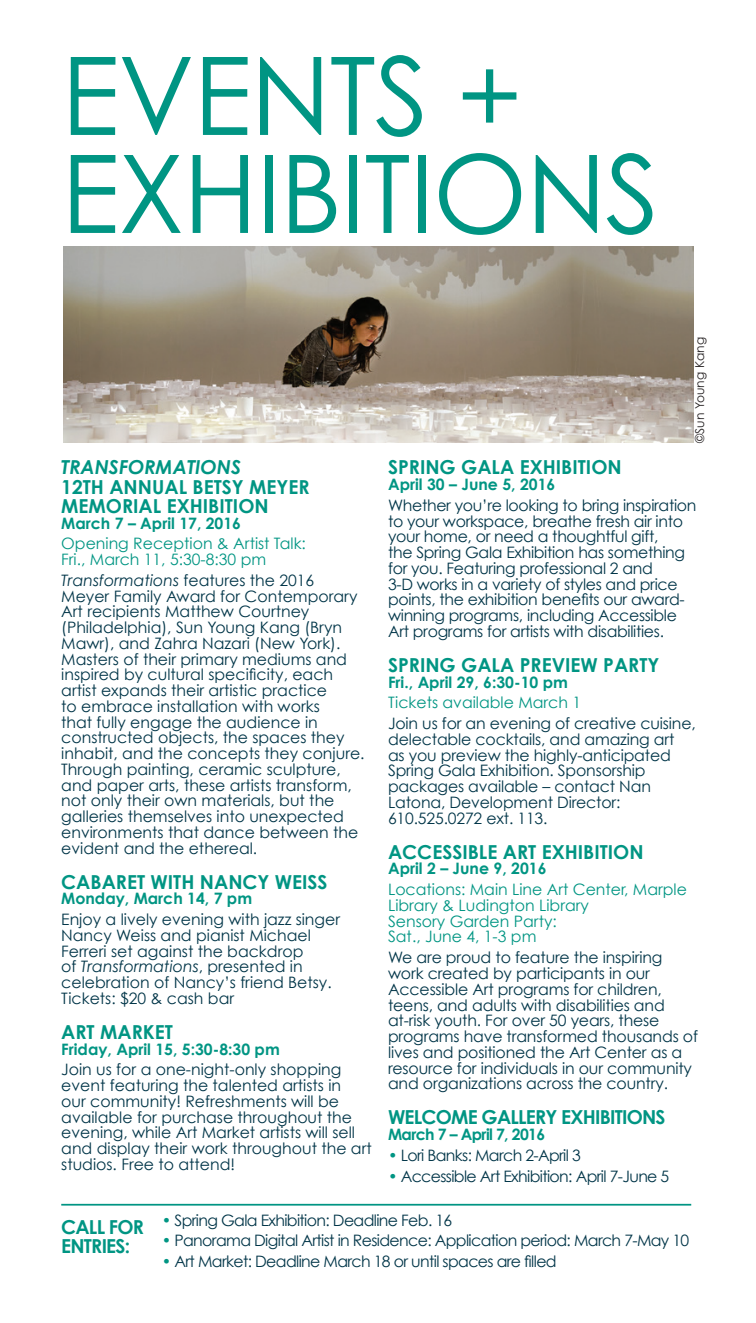
<style>
.page{position:relative;width:756px;height:1323px;background:#fff}
.page>*{position:absolute;margin:0;border:0;box-sizing:border-box;transform-origin:0 0}
.t1{font:108.5px/98px "Century Gothic";letter-spacing:-.01em;color:#009583}
.t2{font:700 19.25px/19.2px "Century Gothic";color:#009583}
.t3{font:700 19.25px/19.2px "Century Gothic";letter-spacing:-.04em;color:#009583}
.t4{font:15.75px/15.8px "Century Gothic";letter-spacing:-.01em;color:#003548}
.t5{font:15.75px "Century Gothic";letter-spacing:-.04em;color:#003548}
.t6{font:15.75px/15.8px "Century Gothic";color:#009583}
.t7{font:700 15.75px "Century Gothic";color:#009583}
.t8{font:700 15.75px "Century Gothic";letter-spacing:-.04em;color:#009583}
.t9{font:12.25px "Century Gothic";color:#231f20}
.s1{font-style:italic}
.s2{color:#009583}
</style>
<div class="page">
<img style="left:63px;top:247px;width:630px;height:196px">
<hr style="left:61px;top:1204px;width:630px;height:2px;background:#009583">
<p class="t1" style="left:61px;top:45px;width:600px">EVENTS +<br>EXHIBITIONS</p>
<p class="t9" style="left:692px;top:443px;width:107px;rotate:-90deg">©Sun Young Kang</p>
<p class="t2" style="left:61px;top:457px;width:250px"><span class="s1">TRANSFORMATIONS<br></span>12TH ANNUAL BETSY MEYER<br>MEMORIAL EXHIBITION</p>
<p class="t7" style="left:61px;top:513px;width:181px">March 7 – April 17, 2016</p>
<p class="t6" style="left:61px;top:536px;width:246px">Opening Reception &amp; Artist Talk:<br>Fri., March 11, 5:30-8:30 pm</p>
<p class="t4" style="left:61px;top:572px;width:305px"><span class="s1">Transformations</span> features the 2016<br>Meyer Family Award for Contemporary Art recipients Matthew Courtney (Philadelphia), Sun Young Kang (Bryn Mawr), and Zahra Nazari (New York).<br>Masters of their primary mediums and inspired by cultural specificity, each artist expands their artistic practice<br>to embrace installation with works<br>that fully engage the audience in constructed objects, the spaces they inhabit, and the concepts they conjure.<br>Through painting, ceramic sculpture, and paper arts, these artists transform, not only their own materials, but the galleries themselves into unexpected environments that dance between the evident and the ethereal.</p>
<p class="t2" style="left:61px;top:872px;width:268px">CABARET WITH NANCY WEISS</p>
<p class="t7" style="left:61px;top:889px;width:192px">Monday, March 14, 7 pm</p>
<p class="t4" style="left:61px;top:911px;width:280px">Enjoy a lively evening with jazz singer Nancy Weiss and pianist Michael Ferreri set against the backdrop<br>of <span class="s1">Transformations</span>, presented in celebration of Nancy’s friend Betsy.<br>Tickets: $20 &amp; cash bar</p>
<p class="t2" style="left:61px;top:1022px;width:113px">ART MARKET</p>
<p class="t7" style="left:61px;top:1039px;width:220px">Friday, April 15, 5:30-8:30 pm</p>
<p class="t4" style="left:61px;top:1062px;width:312px">Join us for a one-night-only shopping event featuring the talented artists in<br>our community! Refreshments will be available for purchase throughout the evening, while Art Market artists will sell and display their work throughout the art studios. Free to attend!</p>
<p class="t2" style="left:388px;top:457px;width:235px">SPRING GALA EXHIBITION</p>
<p class="t7" style="left:388px;top:474px;width:169px">April 30 – June 5, 2016</p>
<p class="t4" style="left:388px;top:497px;width:310px">Whether you’re looking to bring inspiration to your workspace, breathe fresh air into your home, or need a thoughtful gift,<br>the Spring Gala Exhibition has something for you. Featuring professional 2 and<br>3-D works in a variety of styles and price points, the exhibition benefits our award&shy;winning programs, including Accessible Art programs for artists with disabilities.</p>
<p class="t2" style="left:388px;top:655px;width:273px">SPRING GALA PREVIEW PARTY</p>
<p class="t7" style="left:388px;top:672px;width:181px">Fri., April 29, 6:30-10 pm</p>
<p class="t6" style="left:388px;top:695px;width:195px">Tickets available March 1</p>
<p class="t4" style="left:388px;top:715px;width:309px">Join us for an evening of creative cuisine, delectable cocktails, and amazing art<br>as you preview the highly-anticipated Spring Gala Exhibition. Sponsorship packages available – contact Nan Latona, Development Director:<br>610.525.0272 ext. 113.</p>
<p class="t2" style="left:388px;top:842px;width:257px">ACCESSIBLE ART EXHIBITION</p>
<p class="t7" style="left:388px;top:859px;width:160px">April 2 – June 9, 2016</p>
<p class="t6" style="left:388px;top:881px;width:300px">Locations: Main Line Art Center, Marple<br>Library &amp; Ludington Library<br>Sensory Garden Party:<br>Sat., June 4, 1-3 pm</p>
<p class="t4" style="left:388px;top:949px;width:311px">We are proud to feature the inspiring work created by participants in our Accessible Art programs for children, teens, and adults with disabilities and at-risk youth. For over 50 years, these programs have transformed thousands of lives and positioned the Art Center as a resource for individuals in our community and organizations across the country.</p>
<p class="t3" style="left:388px;top:1107px;width:279px">WELCOME GALLERY EXHIBITIONS</p>
<p class="t8" style="left:388px;top:1124px;width:159px">March 7 – April 7, 2016</p>
<p class="t5" style="left:388px;top:1146px;width:194px"><span class="s2">•</span> Lori Banks: March 2-April 3</p>
<p class="t5" style="left:388px;top:1166px;width:283px"><span class="s2">•</span> Accessible Art Exhibition: April 7-June 5</p>
<p class="t3" style="left:61px;top:1217px;width:84px">CALL FOR<br>ENTRIES:</p>
<p class="t5" style="left:162px;top:1210px;width:292px"><span class="s2">•</span> Spring Gala Exhibition: Deadline Feb. 16</p>
<p class="t5" style="left:162px;top:1231px;width:529px"><span class="s2">•</span> Panorama Digital Artist in Residence: Application period: March 7-May 10</p>
<p class="t5" style="left:162px;top:1252px;width:396px"><span class="s2">•</span> Art Market: Deadline March 18 or until spaces are filled</p>
</div>
